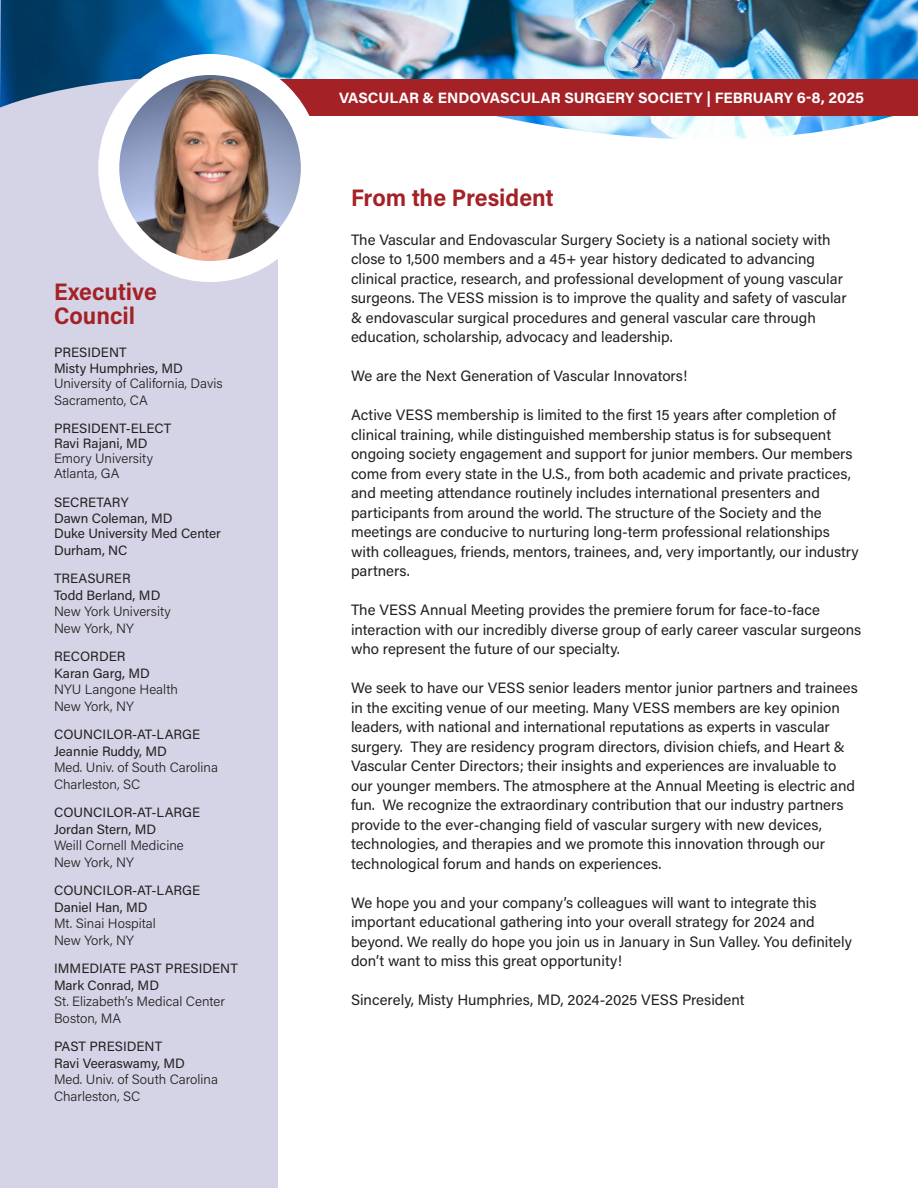
<style>
.page{position:relative;width:918px;height:1188px;background:#fff}
.page>*{position:absolute;margin:0;border:0;box-sizing:border-box;transform-origin:0 0}
.t1{font:700 24px "Acumin Pro Semi Cond";color:#a42126}
.t2{font:15px/19.5px "Acumin Pro";color:#231f20}
.t3{font:700 15px "Acumin Pro";color:#fff}
.t4{font:13.5px "Acumin Pro";color:#231f20}
.t5{font:300 13.5px "Acumin Pro";color:#231f20}
</style>
<div class="page">
<div style="left:0;top:0;width:278px;height:1188px;background:#d5d4e6"></div>
<img style="left:0;top:0;width:918px;height:139px">
<div style="left:278px;top:79px;width:640px;height:36px;background:#a42126"></div>
<img style="left:118px;top:69px;width:189px;height:203px">
<div style="left:98px;top:54px;width:224px;height:228px;border:21px solid #fff;border-radius:50%"></div>
<p class="t1" style="left:54px;top:274px;width:104px">Executive</p>
<p class="t1" style="left:54px;top:298px;width:83px">Council</p>
<p class="t4" style="left:54px;top:343px;width:74px">PRESIDENT</p>
<p class="t4" style="left:54px;top:359px;width:130px">Misty Humphries, MD</p>
<p class="t5" style="left:54px;top:374px;width:170px">University of California, Davis</p>
<p class="t5" style="left:54px;top:391px;width:95px">Sacramento, CA</p>
<p class="t4" style="left:54px;top:419px;width:119px">PRESIDENT‐ELECT</p>
<p class="t4" style="left:54px;top:434px;width:95px">Ravi Rajani, MD</p>
<p class="t5" style="left:54px;top:449px;width:101px">Emory University</p>
<p class="t5" style="left:54px;top:464px;width:67px">Atlanta, GA</p>
<p class="t4" style="left:54px;top:493px;width:76px">SECRETARY</p>
<p class="t4" style="left:54px;top:509px;width:120px">Dawn Coleman, MD</p>
<p class="t4" style="left:54px;top:524px;width:168px">Duke University Med Center</p>
<p class="t4" style="left:54px;top:541px;width:75px">Durham, NC</p>
<p class="t4" style="left:54px;top:569px;width:78px">TREASURER</p>
<p class="t4" style="left:54px;top:586px;width:108px">Todd Berland, MD</p>
<p class="t5" style="left:54px;top:602px;width:118px">New York University</p>
<p class="t5" style="left:54px;top:619px;width:82px">New York, NY</p>
<p class="t4" style="left:54px;top:647px;width:73px">RECORDER</p>
<p class="t4" style="left:54px;top:664px;width:97px">Karan Garg, MD</p>
<p class="t5" style="left:54px;top:680px;width:125px">NYU Langone Health</p>
<p class="t5" style="left:54px;top:697px;width:82px">New York, NY</p>
<p class="t4" style="left:54px;top:725px;width:148px">COUNCILOR‐AT‐LARGE</p>
<p class="t4" style="left:54px;top:742px;width:115px">Jeannie Ruddy, MD</p>
<p class="t5" style="left:54px;top:758px;width:166px">Med. Univ. of South Carolina</p>
<p class="t5" style="left:54px;top:775px;width:88px">Charleston, SC</p>
<p class="t4" style="left:54px;top:803px;width:148px">COUNCILOR‐AT‐LARGE</p>
<p class="t4" style="left:54px;top:820px;width:104px">Jordan Stern, MD</p>
<p class="t5" style="left:54px;top:836px;width:131px">Weill Cornell Medicine</p>
<p class="t5" style="left:54px;top:853px;width:82px">New York, NY</p>
<p class="t4" style="left:54px;top:881px;width:148px">COUNCILOR‐AT‐LARGE</p>
<p class="t4" style="left:54px;top:898px;width:95px">Daniel Han, MD</p>
<p class="t5" style="left:54px;top:914px;width:103px">Mt. Sinai Hospital</p>
<p class="t5" style="left:54px;top:931px;width:82px">New York, NY</p>
<p class="t4" style="left:54px;top:959px;width:186px">IMMEDIATE PAST PRESIDENT</p>
<p class="t4" style="left:54px;top:976px;width:107px">Mark Conrad, MD</p>
<p class="t5" style="left:54px;top:992px;width:172px">St. Elizabeths’ Medical Center</p>
<p class="t5" style="left:54px;top:1009px;width:69px">Boston, MA</p>
<p class="t4" style="left:54px;top:1037px;width:110px">PAST PRESIDENT</p>
<p class="t4" style="left:54px;top:1054px;width:132px">Ravi Veeraswamy, MD</p>
<p class="t5" style="left:54px;top:1070px;width:166px">Med. Univ. of South Carolina</p>
<p class="t5" style="left:54px;top:1087px;width:88px">Charleston, SC</p>
<p class="t3" style="left:339px;top:87px;width:526px">VASCULAR &amp; ENDOVASCULAR SURGERY SOCIETY | FEBRUARY 6-8, 2025</p>
<p class="t1" style="left:351px;top:180px;width:204px">From the President</p>
<p class="t2" style="left:351px;top:229px;width:497px">The Vascular and Endovascular Surgery Society is a national society with close to 1,500 members and a 45+ year history dedicated to advancing clinical practice, research, and professional development of young vascular surgeons. The VESS mission is to improve the quality and safety of vascular &amp; endovascular surgical procedures and general vascular care through education, scholarship, advocacy and leadership.</p>
<p class="t2" style="left:351px;top:365px;width:338px">We are the Next Generation of Vascular Innovators!</p>
<p class="t2" style="left:351px;top:404px;width:509px">Active VESS membership is limited to the first 15 years after completion of clinical training, while distinguished membership status is for subsequent ongoing society engagement and support for junior members. Our members come from every state in the U S. ., from both academic and private practices, and meeting attendance routinely includes international presenters and participants from around the world. The structure of the Society and the meetings are conducive to nurturing long‐term professional relationships with colleagues, friends, mentors, trainees, and, very importantly, our industry partners.</p>
<p class="t2" style="left:351px;top:599px;width:512px">The VESS Annual Meeting provides the premiere forum for face‐to‐face interaction with our incredibly diverse group of early career vascular surgeons who represent the future of our specialty.</p>
<p class="t2" style="left:351px;top:677px;width:508px">We seek to have our VESS senior leaders mentor junior partners and trainees</p>
<p class="t2" style="left:351px;top:697px;width:490px">in the exciting venue of our meeting. Many VESS members are key opinion</p>
<p class="t2" style="left:351px;top:716px;width:480px">leaders, with national and international reputations as experts in vascular</p>
<p class="t2" style="left:410px;top:736px;width:436px">They are residency program directors, division chiefs, and Heart &amp;</p>
<p class="t2" style="left:351px;top:736px;width:53px">surgery.</p>
<p class="t2" style="left:351px;top:755px;width:487px">Vascular Center Directors; their insights and experiences are invaluable to</p>
<p class="t2" style="left:351px;top:775px;width:506px">our younger members. The atmosphere at the Annual Meeting is electric and</p>
<p class="t2" style="left:383px;top:794px;width:462px">We recognize the extraordinary contribution that our industry partners</p>
<p class="t2" style="left:351px;top:794px;width:476px">fun.<br>provide to the ever‐changing field of vascular surgery with new devices, technologies, and therapies and we promote this innovation through our technological forum and hands on experiences.</p>
<p class="t2" style="left:351px;top:892px;width:502px">We hope you and your company s’ colleagues will want to integrate this important educational gathering into your overall strategy for 2024 and beyond. We really do hope you join us in January in Sun Valley. You definitely don t’ want to miss this great opportunity!</p>
<p class="t2" style="left:351px;top:989px;width:395px">Sincerely, Misty Humphries, MD, 2024‐2025 VESS President</p>
</div>
